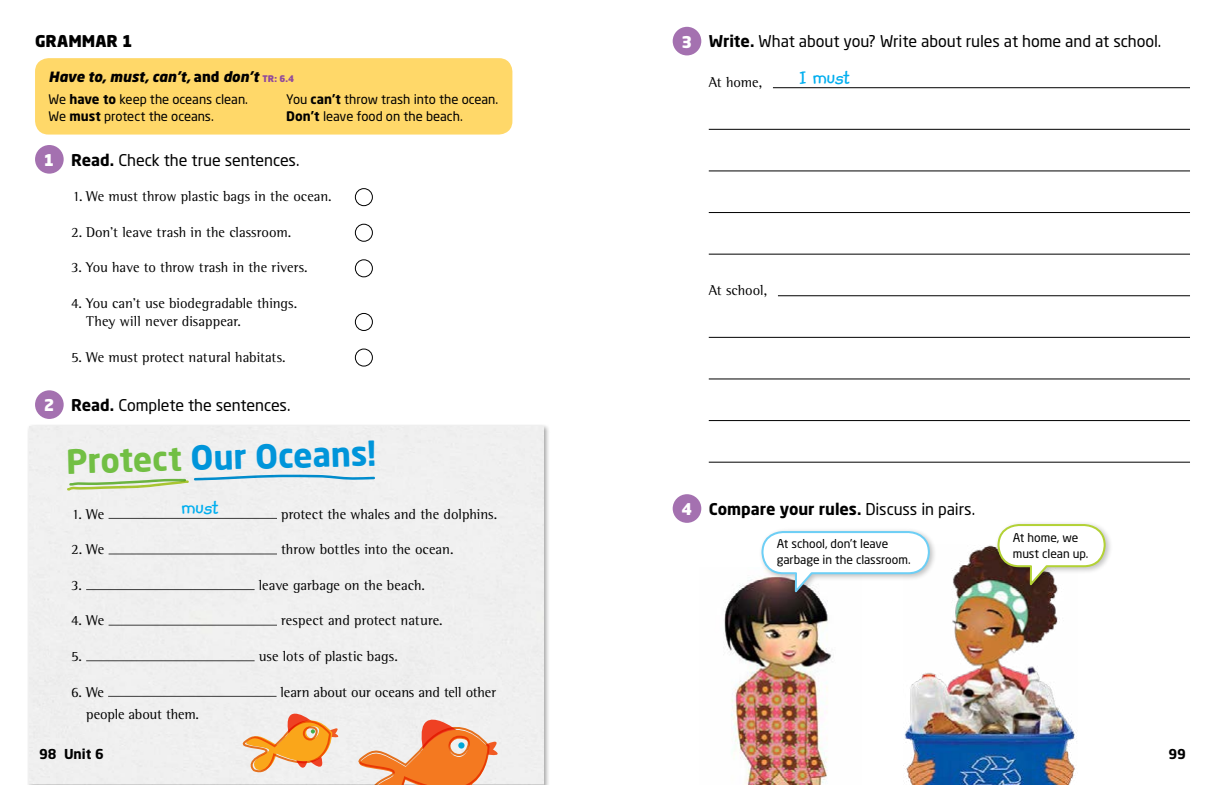
<style>
.page{position:relative;width:1224px;height:792px;background:#fff}
.page>*{position:absolute;margin:0;border:0;box-sizing:border-box;transform-origin:0 0}
.t1{font:700 33.1px "Neo Sans Std";color:#0095da}
.t2{font:700 21.1px "Kidprint MT Std";letter-spacing:-.005em;color:#00aeef}
.t3{font:16px "Neo Sans Std";letter-spacing:-.005em;color:#000}
.t4{font:700 16px "Neo Sans Std";color:#000}
.t5{font:900 16px "Neo Sans Std";letter-spacing:.005em;color:#000}
.t6{font:900 16px "Neo Sans Std";color:#fff}
.t7{font:14.5px/18px "Rotis Semi Serif Std";letter-spacing:-.005em;color:#000}
.t8{font:italic 900 14px "Neo Sans Std";color:#000}
.t9{font:700 13.5px "Neo Sans Std";letter-spacing:-.005em;color:#000}
.t10{font:13px "Neo Sans Std";letter-spacing:-.005em;color:#000}
.t11{font:12px/16px "Neo Sans Std";letter-spacing:-.005em;color:#000}
.s1{font-weight:700}
.s2{font-style:normal}
.s3{font-style:normal;font-size:9px;color:#90499c}
.s4{color:#72bf44}
.s5{font-weight:900;color:#fff}
.s6{font-weight:400}
</style>
<div class="page">
<div style="left:27px;top:424px;width:523px;height:360px;background:#000;opacity:.35"></div>
<div style="left:29px;top:426px;width:515px;height:358px;background:#f0f0f0"></div>
<svg style="left:238px;top:691px;width:270px;height:93px"></svg>
<svg style="left:66px;top:474px;width:310px;height:18px"></svg>
<img style="left:724px;top:580px;width:108px;height:204px">
<img style="left:903px;top:545px;width:172px;height:239px">
<hr style="left:773px;top:87px;width:417px;height:1px;background:#000">
<hr style="left:709px;top:129px;width:481px;height:1px;background:#000">
<hr style="left:709px;top:171px;width:481px;height:1px;background:#000">
<hr style="left:709px;top:212px;width:481px;height:1px;background:#000">
<hr style="left:709px;top:254px;width:481px;height:1px;background:#000">
<hr style="left:778px;top:296px;width:412px;height:1px;background:#000">
<hr style="left:709px;top:337px;width:481px;height:1px;background:#000">
<hr style="left:709px;top:379px;width:481px;height:1px;background:#000">
<hr style="left:709px;top:420px;width:481px;height:1px;background:#000">
<hr style="left:709px;top:462px;width:481px;height:1px;background:#000">
<div style="left:673px;top:27px;width:28px;height:28px;background:#a471b0;border-radius:50%"></div>
<div style="left:673px;top:494px;width:28px;height:29px;background:#a471b0;border-radius:50%"></div>
<hr style="left:109px;top:518px;width:168px;height:1px;background:#000">
<hr style="left:109px;top:554px;width:168px;height:1px;background:#000">
<hr style="left:86px;top:589px;width:169px;height:1px;background:#000">
<hr style="left:109px;top:625px;width:168px;height:1px;background:#000">
<hr style="left:86px;top:661px;width:169px;height:1px;background:#000">
<hr style="left:108px;top:696px;width:169px;height:1px;background:#000">
<div style="left:35px;top:390px;width:29px;height:29px;background:#a471b0;border-radius:50%"></div>
<div style="left:355px;top:188px;width:18px;height:18px;border:1px solid #000;border-radius:50%"></div>
<div style="left:355px;top:224px;width:18px;height:18px;border:1px solid #000;border-radius:50%"></div>
<div style="left:355px;top:259px;width:18px;height:18px;border:1px solid #000;border-radius:50%"></div>
<div style="left:355px;top:313px;width:18px;height:18px;border:1px solid #000;border-radius:50%"></div>
<div style="left:355px;top:349px;width:18px;height:18px;border:1px solid #000;border-radius:50%"></div>
<div style="left:35px;top:145px;width:29px;height:29px;background:#a471b0;border-radius:50%"></div>
<div style="left:35px;top:58px;width:477px;height:77px;background:#ffd869;border-radius:14px"></div>
<div style="left:758px;top:528px;width:179px;height:71px;background:#000;opacity:.25"></div>
<div style="left:762px;top:532px;width:167px;height:41px;background:#fff;border-radius:21px"></div>
<div style="left:761px;top:531px;width:169px;height:43px;border:2px solid #6dcff6;border-radius:21px"></div>
<div style="left:994px;top:521px;width:119px;height:71px;background:#000;opacity:.25"></div>
<div style="left:999px;top:525px;width:106px;height:41px;background:#fff;border-radius:21px"></div>
<div style="left:998px;top:524px;width:108px;height:43px;border:2px solid #b3d235;border-radius:21px"></div>
<p class="t5" style="left:35px;top:31px;width:99px">GRAMMAR 1</p>
<p class="t3" style="left:709px;top:32px;width:454px"><span class="s1">Write.</span> What about you? Write about rules at home and at school.</p>
<p class="t7" style="left:709px;top:74px;width:55px">At home,</p>
<p class="t6" style="left:682px;top:31px;width:12px">3</p>
<h2 class="t2" style="left:800px;top:66px;width:52px">I must</h2>
<p class="t8" style="left:49px;top:68px;width:247px">Have to, must, can’t, <span class="s2">and</span> don’t <span class="s3">TR: 6.4</span></p>
<p class="t10" style="left:49px;top:91px;width:201px">We <span class="s1">have to</span> keep the oceans clean.</p>
<p class="t10" style="left:286px;top:91px;width:214px">You <span class="s1">can’t</span> throw trash into the ocean.</p>
<p class="t10" style="left:49px;top:108px;width:167px">We <span class="s1">must</span> protect the oceans.</p>
<p class="t10" style="left:286px;top:108px;width:178px"><span class="s1">Don’t</span> leave food on the beach.</p>
<p class="t6" style="left:44px;top:149px;width:12px">1</p>
<p class="t6" style="left:44px;top:395px;width:12px">2</p>
<p class="t3" style="left:71px;top:150px;width:230px"><span class="s1">Read.</span> Check the true sentences.</p>
<p class="t7" style="left:73px;top:187px;width:261px">1. We must throw plastic bags in the ocean.</p>
<p class="t7" style="left:71px;top:223px;width:222px">2. Don’t leave trash in the classroom.</p>
<p class="t7" style="left:71px;top:258px;width:238px">3. You have to throw trash in the rivers.</p>
<p class="t7" style="left:86px;top:294px;width:213px;text-indent:-15px">4. You can’t use biodegradable things.<br>They will never disappear.</p>
<p class="t7" style="left:71px;top:348px;width:216px">5. We must protect natural habitats.</p>
<p class="t3" style="left:71px;top:395px;width:221px"><span class="s1">Read.</span> Complete the sentences.</p>
<h1 class="t1" style="left:66px;top:438px;width:312px;rotate:-1deg"><span class="s4">Protect</span> Our Oceans!</h1>
<h2 class="t2" style="left:181px;top:496px;width:39px">must</h2>
<p class="t7" style="left:72px;top:505px;width:34px">1. We</p>
<p class="t7" style="left:281px;top:505px;width:218px">protect the whales and the dolphins.</p>
<p class="t7" style="left:71px;top:540px;width:35px">2. We</p>
<p class="t7" style="left:281px;top:540px;width:174px">throw bottles into the ocean.</p>
<p class="t7" style="left:71px;top:576px;width:12px">3.</p>
<p class="t7" style="left:259px;top:576px;width:168px">leave garbage on the beach.</p>
<p class="t7" style="left:71px;top:612px;width:35px">4. We</p>
<p class="t7" style="left:281px;top:612px;width:163px">respect and protect nature.</p>
<p class="t7" style="left:71px;top:647px;width:12px">5.</p>
<p class="t7" style="left:259px;top:647px;width:141px">use lots of plastic bags.</p>
<p class="t7" style="left:71px;top:683px;width:34px">6. We</p>
<p class="t7" style="left:281px;top:683px;width:217px">learn about our oceans and tell other</p>
<p class="t7" style="left:86px;top:705px;width:114px">people about them.</p>
<p class="t7" style="left:709px;top:282px;width:60px">At school,</p>
<p class="t4" style="left:682px;top:499px;width:295px"><span class="s5">4</span> Compare your rules. <span class="s6">Discuss in pairs.</span></p>
<p class="t11" style="left:777px;top:536px;width:135px">At school, don’t leave garbage in the classroom.</p>
<p class="t11" style="left:1013px;top:530px;width:77px">At home, we must clean up.</p>
<p class="t9" style="left:39px;top:746px;width:66px">98 Unit 6</p>
<p class="t9" style="left:1169px;top:746px;width:19px">99</p>
</div>
